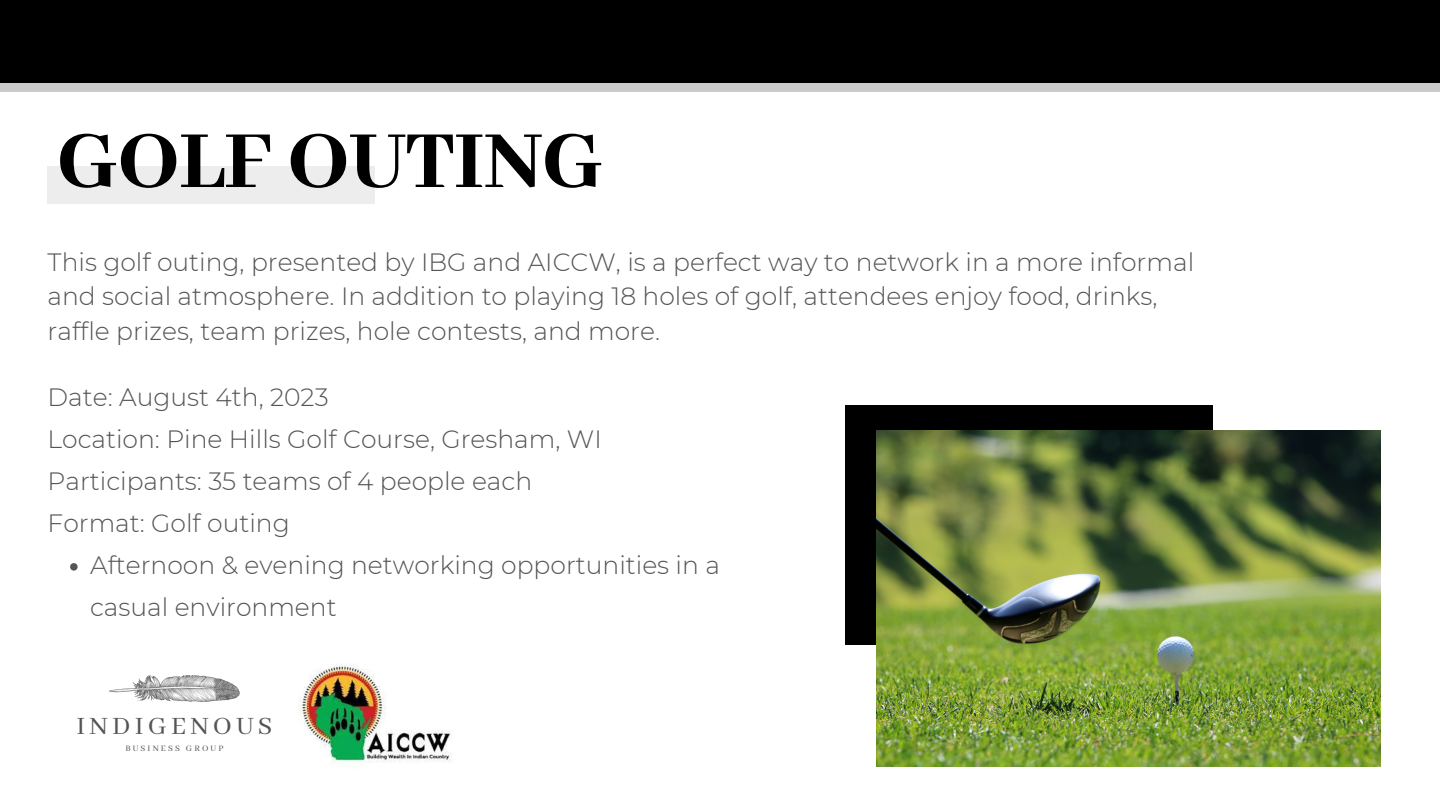
<style>
.page{position:relative;width:1440px;height:810px;background:#fff}
.page>*{position:absolute;margin:0;border:0;box-sizing:border-box;transform-origin:0 0}
.t1{font:800 89.6px "Abhaya Libre";color:#000}
.t2{font:27.8px "Abhaya Libre";letter-spacing:.155em;color:#545454}
.t3{font:300 25px/34.5px "Montserrat";color:#545454}
.t4{font:9.3px "Abhaya Libre";letter-spacing:.23em;color:#545454}
</style>
<div class="page">
<div style="left:0;top:0;width:1440px;height:92px;background:#cbcbcb"></div>
<div style="left:0;top:0;width:1440px;height:83px;background:#000"></div>
<div style="left:48px;top:166px;width:327px;height:37px;background:#ededed"></div>
<svg style="left:70px;top:563px;width:8px;height:8px"></svg>
<div style="left:845px;top:405px;width:368px;height:240px;background:#000"></div>
<img style="left:877px;top:431px;width:504px;height:336px">
<img style="left:109px;top:675px;width:131px;height:27px">
<img style="left:299px;top:665px;width:153px;height:98px">
<p class="t1" style="left:57px;top:112px;width:547px">GOLF OUTING</p>
<p class="t3" style="left:48px;top:245px;width:1148px">This golf outing, presented by IBG and AICCW, is a perfect way to network in a more informal and social atmosphere. In addition to playing 18 holes of golf, attendees enjoy food, drinks, raffle prizes, team prizes, hole contests, and more.</p>
<p class="t3" style="left:48px;top:380px;width:283px">Date: August 4th, 2023</p>
<p class="t3" style="left:48px;top:422px;width:556px">Location: Pine Hills Golf Course, Gresham, WI</p>
<p class="t3" style="left:48px;top:464px;width:486px">Participants: 35 teams of 4 people each</p>
<p class="t3" style="left:48px;top:506px;width:244px">Format: Golf outing</p>
<p class="t3" style="left:90px;top:544px;width:631px;line-height:42px">Afternoon &amp; evening networking opportunities in a casual environment</p>
<p class="t2" style="left:76px;top:711px;width:197px">INDIGENOUS</p>
<p class="t4" style="left:125px;top:743px;width:100px">BUSINESS GROUP</p>
</div>
